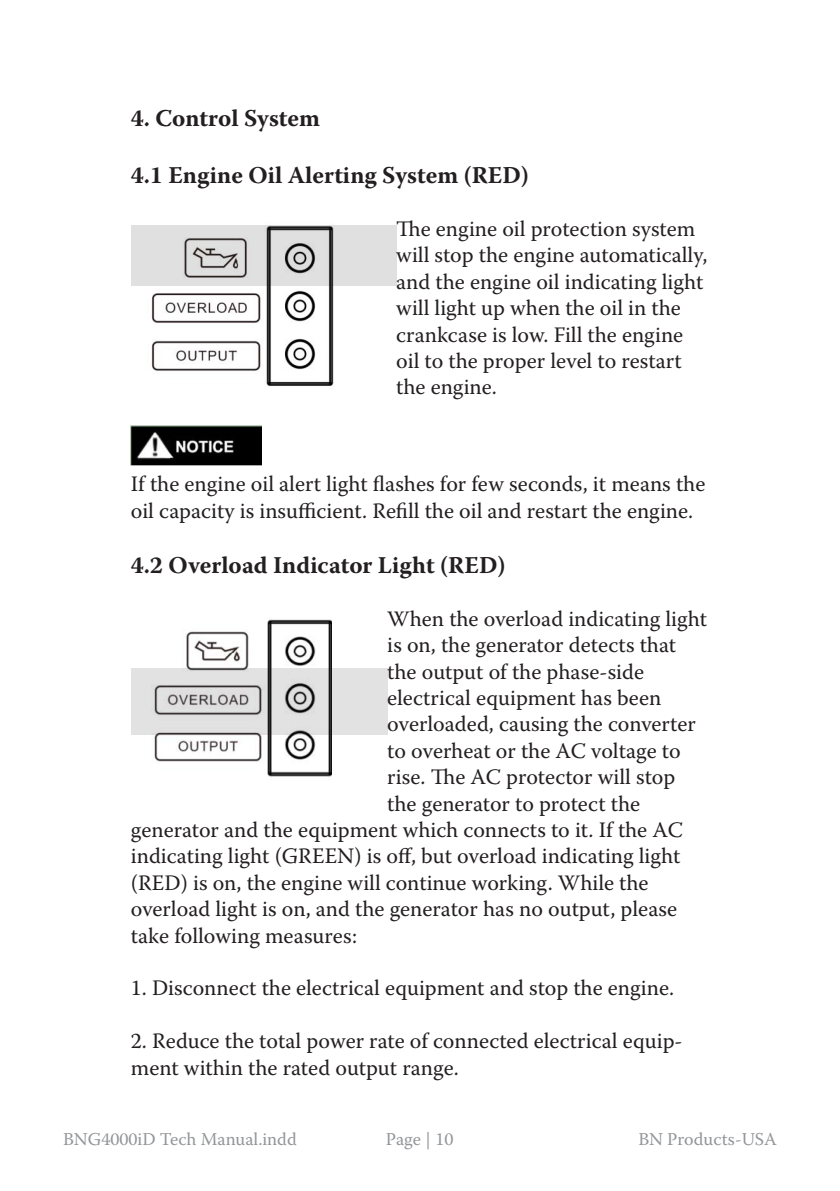
<style>
.page{position:relative;width:840px;height:1191px;background:#fff}
.page>*{position:absolute;margin:0;border:0;box-sizing:border-box;transform-origin:0 0}
.t1{font:700 24px "Warnock Pro";color:#231f20}
.t2{font:22px/26.4px "Warnock Pro";color:#231f20}
.t3{font:18px "Warnock Pro";color:#939598}
</style>
<div class="page">
<img style="left:143px;top:225px;width:191px;height:161px">
<svg style="left:131px;top:226px;width:265px;height:60px;background:#cdcccc"></svg>
<img style="left:131px;top:425px;width:131px;height:40px">
<img style="left:145px;top:619px;width:186px;height:158px">
<svg style="left:131px;top:669px;width:256px;height:66px;background:#ccc"></svg>
<p class="t1" style="left:131px;top:103px;width:190px">4. Control System</p>
<p class="t1" style="left:131px;top:161px;width:399px">4.1 Engine Oil Alerting System (RED)</p>
<p class="t2" style="left:396px;top:215px;width:312px">The engine oil protection system will stop the engine automatically, and the engine oil indicating light will light up when the oil in the crankcase is low. Fill the engine oil to the proper level to restart the engine.</p>
<p class="t2" style="left:131px;top:471px;width:576px">If the engine oil alert light flashes for few seconds, it means the oil capacity is insufficient. Refill the oil and restart the engine.</p>
<p class="t1" style="left:131px;top:551px;width:376px">4.2 Overload Indicator Light (RED)</p>
<p class="t2" style="left:387px;top:605px;width:321px">When the overload indicating light</p>
<p class="t2" style="left:387px;top:631px;width:290px">is on, the generator detects that</p>
<p class="t2" style="left:387px;top:658px;width:258px">the output of the phase-side</p>
<p class="t2" style="left:387px;top:684px;width:276px">electrical equipment has been</p>
<p class="t2" style="left:387px;top:711px;width:310px">overloaded, causing the converter</p>
<p class="t2" style="left:387px;top:737px;width:295px">to overheat or the AC voltage to</p>
<p class="t2" style="left:387px;top:763px;width:289px">rise. The AC protector will stop</p>
<p class="t2" style="left:387px;top:790px;width:254px">the generator to protect the</p>
<p class="t2" style="left:131px;top:816px;width:553px">generator and the equipment which connects to it. If the AC</p>
<p class="t2" style="left:131px;top:843px;width:551px">indicating light (GREEN) is off, but overload indicating light</p>
<p class="t2" style="left:131px;top:869px;width:519px">(RED) is on, the engine will continue working. While the</p>
<p class="t2" style="left:131px;top:895px;width:548px">overload light is on, and the generator has no output, please</p>
<p class="t2" style="left:131px;top:922px;width:228px">take following measures:</p>
<p class="t2" style="left:131px;top:975px;width:544px">1. Disconnect the electrical equipment and stop the engine.</p>
<p class="t2" style="left:131px;top:1027px;width:553px">2. Reduce the total power rate of connected electrical equip&shy;ment within the rated output range.</p>
<p class="t3" style="left:63px;top:1128px;width:235px">BNG4000iD Tech Manual.indd</p>
<p class="t3" style="left:386px;top:1128px;width:69px">Page | 10</p>
<p class="t3" style="left:638px;top:1128px;width:140px">BN Products-USA</p>
</div>
